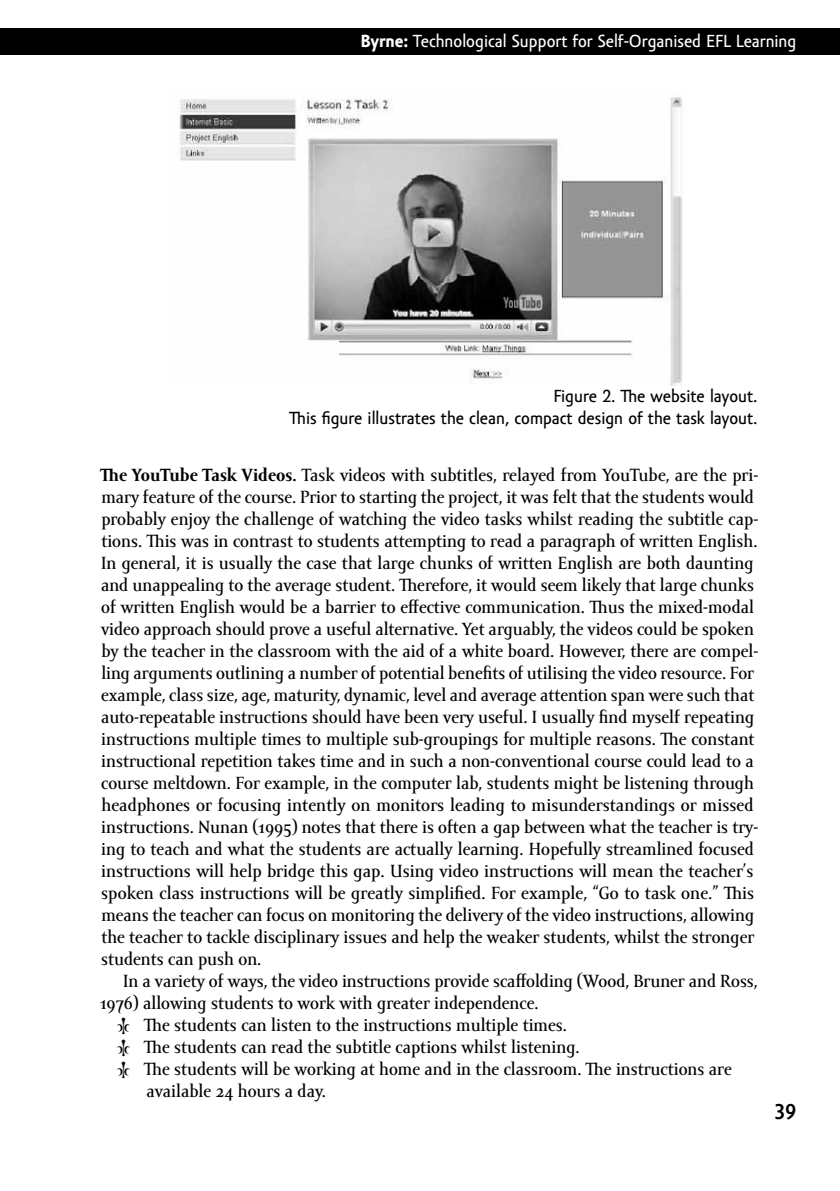
<style>
.page{position:relative;width:840px;height:1191px;background:#fff}
.page>*{position:absolute;margin:0;border:0;box-sizing:border-box;transform-origin:0 0}
.t1{font:700 22px "Amor Sans Pro";color:#000}
.t2{font:18px/22px "Amor Serif Text Pro";color:#000}
.t3{font:18px/22px "Amor Sans Text Pro";color:#000;text-align:right}
.t4{font:18px "Amor Sans Text Pro";color:#fff}
.s1{font-weight:700}
</style>
<div class="page">
<div style="left:0;top:28px;width:839px;height:27px;background:#000"></div>
<img style="left:179px;top:97px;width:503px;height:289px">
<p class="t4" style="left:360px;top:31px;width:437px"><span class="s1">Byrne:</span> Technological Support for Self-Organised EFL Learning</p>
<p class="t3" style="left:289px;top:385px;width:469px">Figure 2. The website layout.<br>This figure illustrates the clean, compact design of the task layout.</p>
<p class="t2" style="left:100px;top:465px;width:659px"><span class="s1">The YouTube Task Videos.</span> Task videos with subtitles, relayed from YouTube, are the pri&shy;mary feature of the course. Prior to starting the project, it was felt that the students would probably enjoy the challenge of watching the video tasks whilst reading the subtitle cap&shy;tions. This was in contrast to students attempting to read a paragraph of written English.<br>In general, it is usually the case that large chunks of written English are both daunting and unappealing to the average student. Therefore, it would seem likely that large chunks of written English would be a barrier to effective communication. Thus the mixed-modal video approach should prove a useful alternative. Yet arguably, the videos could be spoken by the teacher in the classroom with the aid of a white board. However, there are compel&shy;ling arguments outlining a number of potential benefits of utilising the video resource. For example, class size, age, maturity, dynamic, level and average attention span were such that auto-repeatable instructions should have been very useful. I usually find myself repeating instructions multiple times to multiple sub-groupings for multiple reasons. The constant instructional repetition takes time and in such a non-conventional course could lead to a course meltdown. For example, in the computer lab, students might be listening through headphones or focusing intently on monitors leading to misunderstandings or missed instructions. Nunan (1995) notes that there is often a gap between what the teacher is try&shy;ing to teach and what the students are actually learning. Hopefully streamlined focused instructions will help bridge this gap. Using video instructions will mean the teacher’s spoken class instructions will be greatly simplified. For example, “Go to task one.” This means the teacher can focus on monitoring the delivery of the video instructions, allowing the teacher to tackle disciplinary issues and help the weaker students, whilst the stronger students can push on.</p>
<p class="t2" style="left:123px;top:971px;width:635px">In a variety of ways, the video instructions provide scaffolding (Wood, Bruner and Ross,</p>
<p class="t2" style="left:100px;top:993px;width:440px">1976) allowing students to work with greater independence.</p>
<p class="t2" style="left:144px;top:1015px;width:424px">The students can listen to the instructions multiple times.</p>
<p class="t2" style="left:144px;top:1037px;width:436px">The students can read the subtitle captions whilst listening.</p>
<p class="t2" style="left:144px;top:1059px;width:588px">The students will be working at home and in the classroom. The instructions are</p>
<p class="t2" style="left:146px;top:1081px;width:181px">available 24 hours a day.</p>
<p class="t1" style="left:773px;top:1099px;width:24px">39</p>
</div>
